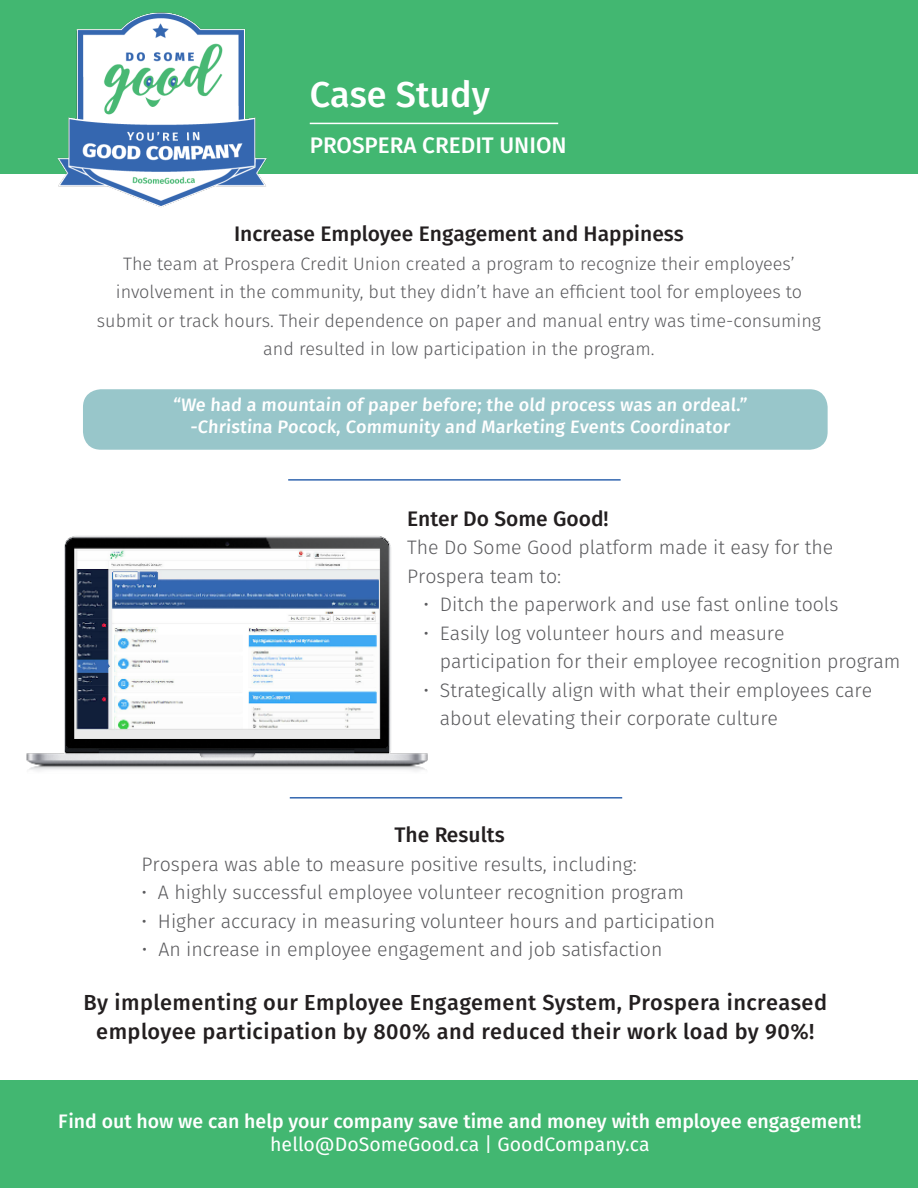
<style>
.page{position:relative;width:918px;height:1188px;background:#fff}
.page>*{position:absolute;margin:0;border:0;box-sizing:border-box;transform-origin:0 0}
.t1{font:500 36px "Fira Sans";color:#fff}
.t2{font:500 22.5px "Fira Sans";color:#fff}
.t3{font:500 21.75px/28.5px "Fira Sans";letter-spacing:.02em;color:#231f20;text-align:center}
.t4{font:500 21px "Fira Sans";color:#231f20}
.t5{font:300 19.5px/28.5px "Fira Sans";color:#5a5a5d}
.t6{font:500 19.5px/23.4px "Fira Sans";color:#fff;text-align:center}
.t7{font:300 18px/28.5px "Fira Sans";color:#5a5a5d;text-align:center}
.t8{font:500 18px "Fira Sans";color:#fff}
.s1{font-weight:400}
</style>
<div class="page">
<div style="left:83px;top:389px;width:745px;height:61px;background:#98c6ca;border-radius:18px"></div>
<div style="left:0;top:0;width:918px;height:173px;background:#42b771"></div>
<div style="left:0;top:1080px;width:918px;height:108px;background:#42b771"></div>
<hr style="left:288px;top:479px;width:333px;height:2px;background:#3367b0">
<hr style="left:290px;top:797px;width:332px;height:2px;background:#3367b0">
<hr style="left:310px;top:123px;width:248px;height:1px;background:#fff">
<img style="left:57px;top:13px;width:212px;height:194px">
<img style="left:26px;top:536px;width:402px;height:235px">
<p class="t1" style="left:310px;top:70px;width:182px">Case Study</p>
<p class="t2" style="left:310px;top:129px;width:258px">PROSPERA CREDIT UNION</p>
<p class="t4" style="left:234px;top:219px;width:451px">Increase Employee Engagement and Happiness</p>
<p class="t7" style="left:97px;top:249px;width:726px">The team at Prospera Credit Union created a program to recognize their employees’ involvement in the community, but they didn’t have an efficient tool for employees to submit or track hours. Their dependence on paper and manual entry was time-consuming and resulted in low participation in the program.</p>
<p class="t8" style="left:173px;top:392px;width:577px">“We had a mountain of paper before; the old process was an ordeal.”</p>
<p class="t8" style="left:190px;top:414px;width:543px">-Christina Pocock, Community and Marketing Events Coordinator</p>
<p class="t4" style="left:407px;top:504px;width:203px">Enter Do Some Good!</p>
<p class="t5" style="left:407px;top:533px;width:428px">The Do Some Good platform made it easy for the<br>Prospera team to:</p>
<p class="t5" style="left:423px;top:590px;width:417px">• Ditch the paperwork and use fast online tools</p>
<p class="t5" style="left:423px;top:619px;width:363px">• Easily log volunteer hours and measure</p>
<p class="t5" style="left:440px;top:647px;width:462px">participation for their employee recognition program</p>
<p class="t5" style="left:423px;top:676px;width:450px">• Strategically align with what their employees care</p>
<p class="t5" style="left:440px;top:704px;width:340px">about elevating their corporate culture</p>
<p class="t4" style="left:395px;top:820px;width:112px">The Results</p>
<p class="t5" style="left:141px;top:850px;width:497px">Prospera was able to measure positive results, including:</p>
<p class="t5" style="left:141px;top:878px;width:544px">• A highly successful employee volunteer recognition program</p>
<p class="t5" style="left:141px;top:907px;width:575px">• Higher accuracy in measuring volunteer hours and participation</p>
<p class="t5" style="left:142px;top:935px;width:522px">• An increase in employee engagement and job satisfaction</p>
<p class="t3" style="left:84px;top:989px;width:745px">By implementing our Employee Engagement System, Prospera increased employee participation by 800% and reduced their work load by 90%!</p>
<p class="t6" style="left:58px;top:1109px;width:805px">Find out how we can help your company save time and money with employee engagement! <span class="s1">hello@DoSomeGood.ca | GoodCompany.ca</span></p>
</div>
